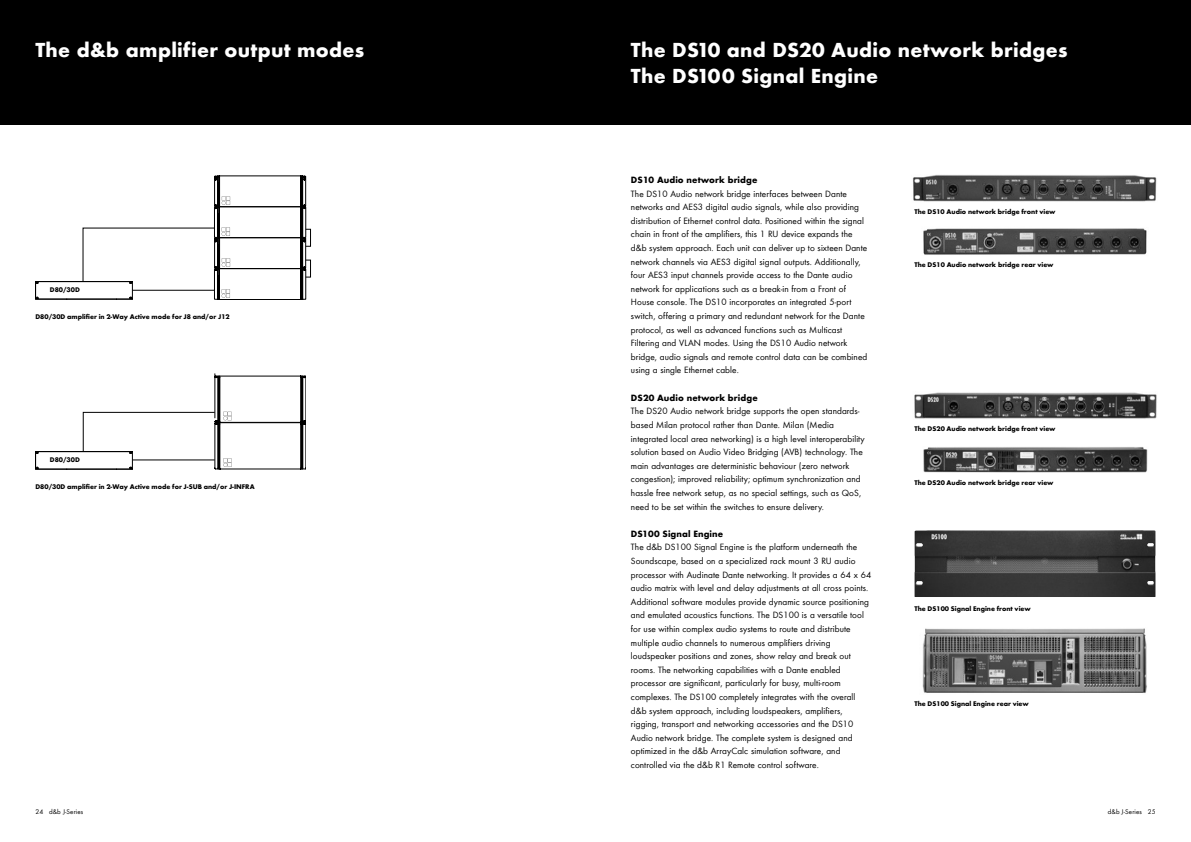
<style>
.page{position:relative;width:1191px;height:842px;background:#fff}
.page>*{position:absolute;margin:0;border:0;box-sizing:border-box;transform-origin:0 0}
.t1{font:700 21px/25.2px "dbaudio Futura";letter-spacing:.015em;color:#fff}
.t2{font:9.4px/13.6px "dbaudio Futura";letter-spacing:.01em;color:#000}
.t3{font:700 9.4px "dbaudio Futura";letter-spacing:.01em;color:#000}
.t4{font:700 7px "dbaudio Futura";color:#000}
.t5{font:7px "dbaudio Futura";letter-spacing:.02em;color:#000}
</style>
<div class="page">
<div style="left:0;top:0;width:595px;height:125px;background:#000"></div>
<div style="left:595px;top:0;width:596px;height:125px;background:#000"></div>
<svg style="left:35px;top:374px;width:271px;height:95px"></svg>
<svg style="left:35px;top:176px;width:276px;height:124px"></svg>
<img style="left:923px;top:447px;width:225px;height:26px">
<img style="left:914px;top:530px;width:241px;height:67px">
<img style="left:913px;top:175px;width:244px;height:27px">
<img style="left:923px;top:228px;width:224px;height:27px">
<img style="left:914px;top:392px;width:243px;height:27px">
<img style="left:922px;top:628px;width:225px;height:65px">
<h1 class="t1" style="left:35px;top:36px;width:330px">The d&amp;b amplifier output modes</h1>
<p class="t4" style="left:50px;top:285px;width:31px">D80/30D</p>
<p class="t4" style="left:35px;top:312px;width:196px">D80/30D amplifier in 2-Way Active mode for J8 and/or J12</p>
<p class="t4" style="left:50px;top:455px;width:31px">D80/30D</p>
<p class="t4" style="left:35px;top:481px;width:221px">D80/30D amplifier in 2-Way Active mode for J-SUB and/or J-INFRA</p>
<h1 class="t1" style="left:631px;top:36px;width:438px">The DS10 and DS20 Audio network bridges<br>The DS100 Signal Engine</h1>
<p class="t3" style="left:631px;top:173px;width:128px">DS10 Audio network bridge</p>
<p class="t2" style="left:631px;top:186px;width:238px">The DS10 Audio network bridge interfaces between Dante networks and AES3 digital audio signals, while also providing distribution of Ethernet control data. Positioned within the signal chain in front of the amplifiers, this 1 RU device expands the d&amp;b system approach. Each unit can deliver up to sixteen Dante network channels via AES3 digital signal outputs. Additionally, four AES3 input channels provide access to the Dante audio network for applications such as a break-in from a Front of House console. The DS10 incorporates an integrated 5-port switch, offering a primary and redundant network for the Dante protocol, as well as advanced functions such as Multicast Filtering and VLAN modes. Using the DS10 Audio network bridge, audio signals and remote control data can be combined using a single Ethernet cable.</p>
<p class="t3" style="left:631px;top:391px;width:128px">DS20 Audio network bridge</p>
<p class="t2" style="left:631px;top:404px;width:235px">The DS20 Audio network bridge supports the open standards&shy;based Milan protocol rather than Dante. Milan (Media integrated local area networking) is a high level interoperability solution based on Audio Video Bridging (AVB) technology. The main advantages are deterministic behaviour (zero network congestion); improved reliability; optimum synchronization and hassle free network setup, as no special settings, such as QoS, need to be set within the switches to ensure delivery.</p>
<p class="t3" style="left:631px;top:527px;width:94px">DS100 Signal Engine</p>
<p class="t2" style="left:631px;top:540px;width:242px">The d&amp;b DS100 Signal Engine is the platform underneath the Soundscape, based on a specialized rack mount 3 RU audio processor with Audinate Dante networking. It provides a 64 x 64 audio matrix with level and delay adjustments at all cross points.<br>Additional software modules provide dynamic source positioning and emulated acoustics functions. The DS100 is a versatile tool for use within complex audio systems to route and distribute multiple audio channels to numerous amplifiers driving loudspeaker positions and zones, show relay and break out rooms. The networking capabilities with a Dante enabled processor are significant, particularly for busy, multi-room complexes. The DS100 completely integrates with the overall d&amp;b system approach, including loudspeakers, amplifiers, rigging, transport and networking accessories and the DS10<br>Audio network bridge. The complete system is designed and optimized in the d&amp;b ArrayCalc simulation software, and controlled via the d&amp;b R1 Remote control software.</p>
<p class="t4" style="left:914px;top:206px;width:143px">The DS10 Audio network bridge front view</p>
<p class="t4" style="left:914px;top:260px;width:141px">The DS10 Audio network bridge rear view</p>
<p class="t4" style="left:914px;top:423px;width:143px">The DS20 Audio network bridge front view</p>
<p class="t4" style="left:914px;top:478px;width:141px">The DS20 Audio network bridge rear view</p>
<p class="t4" style="left:914px;top:603px;width:118px">The DS100 Signal Engine front view</p>
<p class="t4" style="left:914px;top:699px;width:116px">The DS100 Signal Engine rear view</p>
<p class="t5" style="left:35px;top:806px;width:49px">24 d&amp;b J-Series</p>
<p class="t5" style="left:1107px;top:806px;width:49px">d&amp;b J-Series 25</p>
</div>
